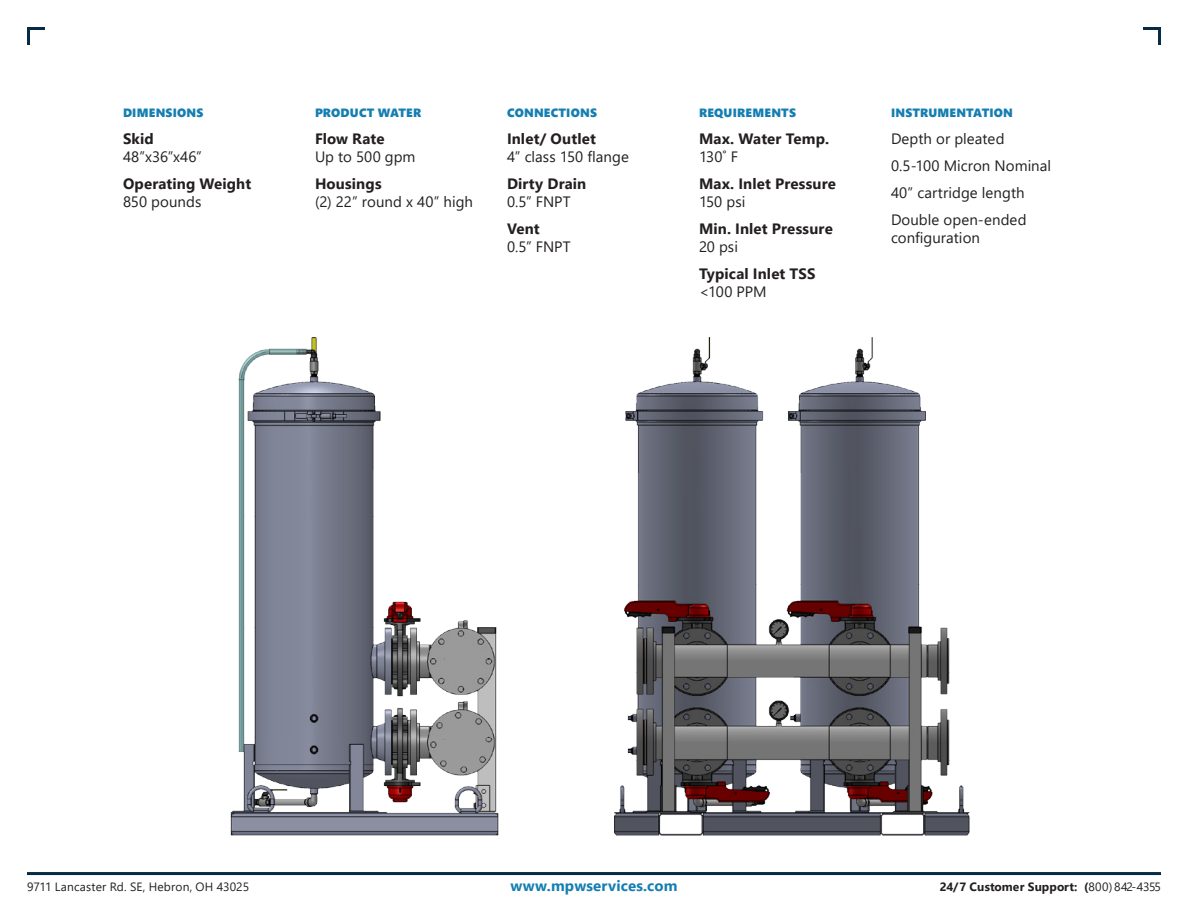
<style>
.page{position:relative;width:1188px;height:918px;background:#fff}
.page>*{position:absolute;margin:0;border:0;box-sizing:border-box;transform-origin:0 0}
.Specs_Regular{font:15px/18px "Segoe UI";letter-spacing:.005em;color:#231f20}
.Specs_Regular-2{font:700 15px/18px "Segoe UI";letter-spacing:.01em;color:#231f20}
.t1{font:700 15px "Segoe UI";letter-spacing:.01em;color:#147eb2}
.Specs_Label{font:12px "Segoe UI Black";letter-spacing:.015em;color:#147eb2}
.t2{font:12px "Segoe UI";letter-spacing:.015em;color:#231f20}
.t3{font:700 12px "Segoe UI";letter-spacing:.015em;color:#231f20}
.s1{font-weight:700}
.s2{font-weight:400}
</style>
<div class="page">
<svg style="left:27px;top:27px;width:18px;height:18px"></svg>
<svg style="left:1143px;top:27px;width:18px;height:18px"></svg>
<hr style="left:27px;top:872px;width:1134px;height:3px;background:#062b44">
<img style="left:614px;top:337px;width:356px;height:499px">
<img style="left:230px;top:337px;width:269px;height:499px">
<p class="Specs_Label" style="left:123px;top:104px;width:82px">DIMENSIONS</p>
<p class="Specs_Regular" style="left:123px;top:129px;width:80px"><span class="s1">Skid<br></span>48”x36”x46”</p>
<p class="Specs_Regular-2" style="left:123px;top:174px;width:130px">Operating Weight<br><span class="s2">850 pounds</span></p>
<p class="Specs_Label" style="left:315px;top:104px;width:108px">PRODUCT WATER</p>
<p class="Specs_Regular" style="left:315px;top:129px;width:102px"><span class="s1">Flow Rate<br></span>Up to 500 gpm</p>
<p class="Specs_Regular" style="left:315px;top:174px;width:159px"><span class="s1">Housings<br></span>(2) 22” round x 40” high</p>
<p class="Specs_Label" style="left:507px;top:104px;width:91px">CONNECTIONS</p>
<p class="Specs_Regular" style="left:507px;top:129px;width:123px"><span class="s1">Inlet/ Outlet<br></span>4” class 150 flange</p>
<p class="Specs_Regular-2" style="left:507px;top:174px;width:81px">Dirty Drain<br><span class="s2">0.5” FNPT</span></p>
<p class="Specs_Regular" style="left:507px;top:219px;width:65px"><span class="s1">Vent<br></span>0.5” FNPT</p>
<p class="Specs_Label" style="left:699px;top:104px;width:98px">REQUIREMENTS</p>
<p class="Specs_Regular-2" style="left:699px;top:129px;width:132px">Max. Water Temp.<br><span class="s2">130˚ F</span></p>
<p class="Specs_Regular-2" style="left:699px;top:174px;width:139px">Max. Inlet Pressure<br><span class="s2">150 psi</span></p>
<p class="Specs_Regular-2" style="left:699px;top:219px;width:135px">Min. Inlet Pressure<br><span class="s2">20 psi</span></p>
<p class="Specs_Regular-2" style="left:699px;top:264px;width:118px">Typical Inlet TSS <span class="s2">&lt;100 PPM</span></p>
<p class="Specs_Label" style="left:891px;top:104px;width:123px">INSTRUMENTATION</p>
<p class="Specs_Regular" style="left:891px;top:129px;width:115px">Depth or pleated</p>
<p class="Specs_Regular" style="left:891px;top:156px;width:162px">0.5-100 Micron Nominal</p>
<p class="Specs_Regular" style="left:891px;top:183px;width:135px">40” cartridge length</p>
<p class="Specs_Regular" style="left:891px;top:210px;width:137px">Double open-ended configuration</p>
<p class="t2" style="left:27px;top:877px;width:224px">9711 Lancaster Rd. SE, Hebron, OH 43025</p>
<p class="t1" style="left:510px;top:874px;width:169px">www.mpwservices.com</p>
<p class="t3" style="left:940px;top:877px;width:223px">24/7 Customer Support: (<span class="s2">800) 842-4355</span></p>
</div>
